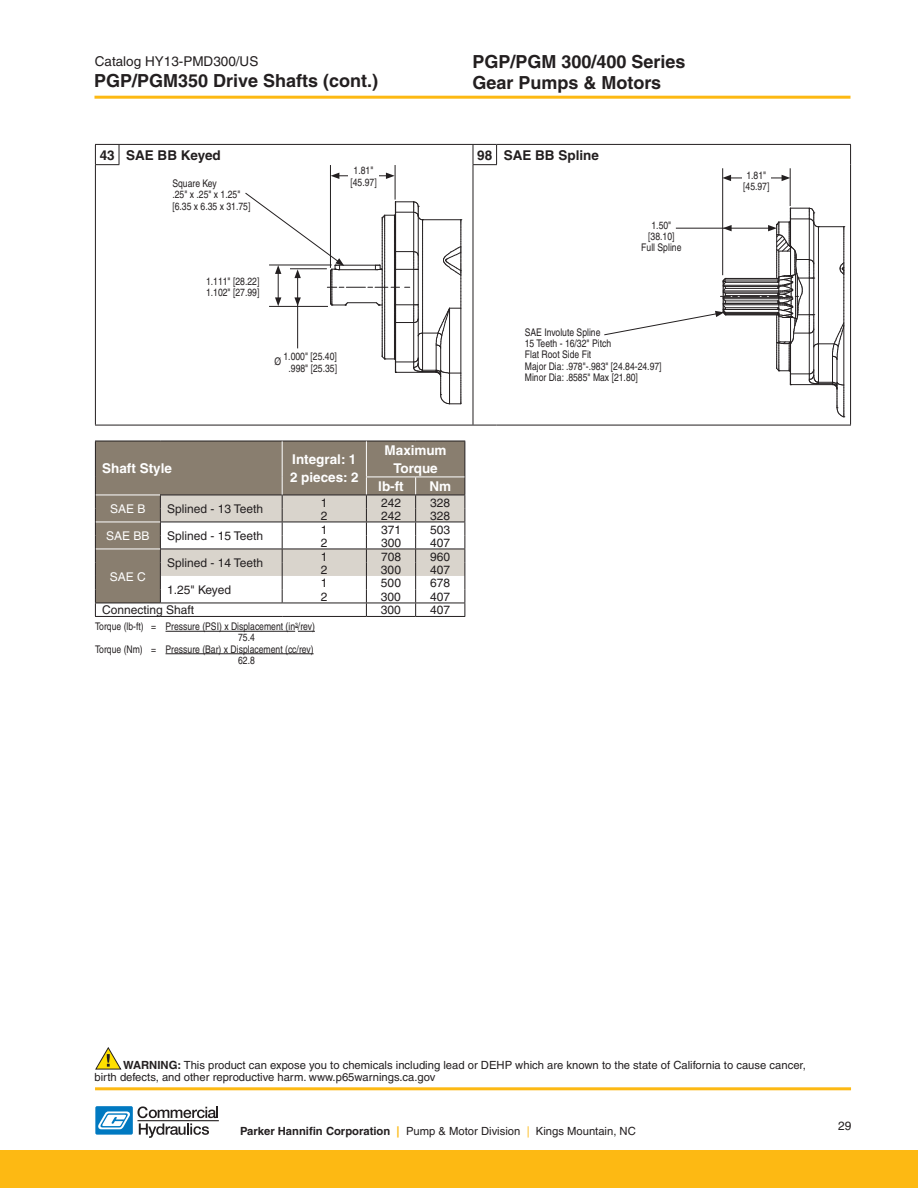
<style>
.page{position:relative;width:918px;height:1188px;background:#fff}
.page>*{position:absolute;margin:0;border:0;box-sizing:border-box;transform-origin:0 0}
.t1{font:700 18px "Helvetica";color:#231f20}
.t2{font:700 13.5px/18px "Helvetica";color:#fff}
.t3{font:700 13.5px "Helvetica";color:#231f20}
.t4{font:13.5px "Helvetica";color:#231f20}
.t5{font:12px "Helvetica";color:#231f20}
.t6{font:12px "Helvetica";color:#fff}
.t7{font:11.25px/12px "Helvetica";color:#231f20}
.t8{font:condensed 10.5px/11.2px "Helvetica";color:#231f20;text-align:center}
.s1{font-weight:700}
.s2{font-weight:700;color:#fdb913}
.s3{color:#fdb913}
</style>
<div class="page">
<div style="left:0;top:1151px;width:918px;height:37px;background:#fdb913"></div>
<hr style="left:95px;top:1087px;width:756px;height:3px;background:#fdb913">
<div style="left:95px;top:1106px;width:38px;height:29px;background:#0079c1;border-radius:2px"></div>
<svg style="left:98px;top:1111px;width:32px;height:18px"></svg>
<svg style="left:137px;top:1106px;width:81px;height:32px"></svg>
<hr style="left:137px;top:1120px;width:82px;height:1px;background:#231f20">
<svg style="left:95px;top:1047px;width:26px;height:23px"></svg>
<hr style="left:94px;top:96px;width:756px;height:3px;background:#fdb913">
<hr style="left:473px;top:165px;width:1px;height:260px;background:#231f20">
<svg style="left:95px;top:144px;width:25px;height:21px"></svg>
<hr style="left:119px;top:144px;width:354px;height:1px;background:#231f20">
<svg style="left:473px;top:144px;width:24px;height:21px"></svg>
<hr style="left:497px;top:144px;width:354px;height:1px;background:#231f20">
<svg style="left:850px;top:145px;width:1px;height:20px"></svg>
<hr style="left:95px;top:165px;width:1px;height:260px;background:#231f20">
<hr style="left:850px;top:165px;width:1px;height:260px;background:#231f20">
<svg style="left:95px;top:425px;width:24px;height:1px"></svg>
<hr style="left:119px;top:425px;width:354px;height:1px;background:#231f20">
<svg style="left:473px;top:425px;width:24px;height:1px"></svg>
<hr style="left:497px;top:425px;width:354px;height:1px;background:#231f20">
<hr style="left:330px;top:165px;width:1px;height:103px;background:#231f20">
<hr style="left:395px;top:165px;width:1px;height:35px;background:#231f20">
<hr style="left:337px;top:175px;width:51px;height:1px;background:#231f20">
<svg style="left:331px;top:173px;width:8px;height:6px"></svg>
<svg style="left:386px;top:173px;width:9px;height:6px"></svg>
<div style="left:348px;top:166px;width:31px;height:24px;background:#fff"></div>
<svg style="left:245px;top:192px;width:217px;height:213px"></svg>
<hr style="left:729px;top:178px;width:55px;height:1px;background:#231f20">
<svg style="left:723px;top:175px;width:8px;height:6px"></svg>
<svg style="left:782px;top:175px;width:8px;height:6px"></svg>
<hr style="left:790px;top:168px;width:1px;height:38px;background:#231f20">
<hr style="left:722px;top:168px;width:1px;height:107px;background:#231f20">
<div style="left:742px;top:165px;width:28px;height:31px;background:#fff"></div>
<svg style="left:604px;top:208px;width:241px;height:210px"></svg>
<hr style="left:166px;top:631px;width:129px;height:1px;background:#231f20">
<svg style="left:295px;top:627px;width:20px;height:5px"></svg>
<hr style="left:166px;top:654px;width:148px;height:1px;background:#231f20">
<div style="left:96px;top:442px;width:369px;height:161px;background:#897e6f"></div>
<hr style="left:95px;top:441px;width:65px;height:1px;background:#231f20">
<hr style="left:95px;top:441px;width:1px;height:36px;background:#231f20">
<hr style="left:160px;top:441px;width:122px;height:1px;background:#231f20">
<hr style="left:282px;top:441px;width:84px;height:1px;background:#231f20">
<hr style="left:366px;top:441px;width:50px;height:1px;background:#231f20">
<hr style="left:416px;top:441px;width:49px;height:1px;background:#231f20">
<hr style="left:465px;top:441px;width:1px;height:36px;background:#231f20">
<hr style="left:95px;top:603px;width:65px;height:1px;background:#231f20">
<svg style="left:95px;top:477px;width:1px;height:139px"></svg>
<hr style="left:95px;top:616px;width:65px;height:1px;background:#231f20">
<hr style="left:160px;top:616px;width:122px;height:1px;background:#231f20">
<hr style="left:282px;top:616px;width:84px;height:1px;background:#231f20">
<hr style="left:366px;top:616px;width:50px;height:1px;background:#231f20">
<hr style="left:416px;top:616px;width:49px;height:1px;background:#231f20">
<hr style="left:282px;top:441px;width:1px;height:36px;background:#fff">
<hr style="left:366px;top:441px;width:1px;height:36px;background:#fff">
<hr style="left:96px;top:495px;width:64px;height:1px;background:#fff">
<hr style="left:96px;top:522px;width:64px;height:1px;background:#fff">
<hr style="left:96px;top:549px;width:64px;height:1px;background:#fff">
<svg style="left:160px;top:477px;width:306px;height:139px"></svg>
<hr style="left:366px;top:522px;width:50px;height:1px;background:#231f20">
<hr style="left:416px;top:522px;width:49px;height:1px;background:#231f20">
<p class="t4" style="left:95px;top:53px;width:165px">Catalog HY13-PMD300/US</p>
<h1 class="t1" style="left:472px;top:51px;width:215px">PGP/PGM 300/400 Series</h1>
<h1 class="t1" style="left:94px;top:70px;width:286px">PGP/PGM350 Drive Shafts (cont.)</h1>
<h1 class="t1" style="left:472px;top:72px;width:190px">Gear Pumps &amp; Motors</h1>
<p class="t3" style="left:100px;top:147px;width:123px">43 SAE BB Keyed</p>
<p class="t3" style="left:477px;top:147px;width:123px">98 SAE BB Spline</p>
<p class="t8" style="left:350px;top:165px;width:28px">1.81" [45.97]</p>
<p class="t8" style="left:172px;top:178px;width:80px;text-align:left">Square Key<br>.25" x .25" x 1.25" [6.35 x 6.35 x 31.75]</p>
<p class="t8" style="left:743px;top:170px;width:28px">1.81" [45.97]</p>
<p class="t8" style="left:641px;top:219px;width:42px">1.50" [38.10]<br>Full Spline</p>
<p class="t8" style="left:206px;top:275px;width:55px;text-align:left">1.111" [28.22]<br>1.102" [27.99]</p>
<p class="t8" style="left:274px;top:351px;width:64px;text-align:right">Ø 1.000" [25.40] .998" [25.35]</p>
<p class="t2" style="left:102px;top:459px;width:71px">Shaft Style</p>
<p class="t2" style="left:290px;top:450px;width:70px">Integral: 1<br>2 pieces: 2</p>
<p class="t2" style="left:385px;top:441px;width:64px">Maximum</p>
<p class="t2" style="left:393px;top:459px;width:46px">Torque</p>
<p class="t2" style="left:378px;top:477px;width:27px">lb-ft</p>
<p class="t2" style="left:429px;top:477px;width:23px">Nm</p>
<p class="t6" style="left:110px;top:502px;width:37px">SAE B</p>
<p class="t5" style="left:167px;top:502px;width:98px">Splined - 13 Teeth</p>
<p class="t6" style="left:106px;top:529px;width:45px">SAE BB</p>
<p class="t5" style="left:167px;top:529px;width:98px">Splined - 15 Teeth</p>
<p class="t6" style="left:110px;top:569px;width:38px">SAE C</p>
<p class="t5" style="left:167px;top:556px;width:98px">Splined - 14 Teeth</p>
<p class="t5" style="left:167px;top:583px;width:66px">1.25" Keyed</p>
<p class="t5" style="left:321px;top:495px;width:8px">1</p>
<p class="t5" style="left:381px;top:495px;width:22px">242</p>
<p class="t5" style="left:430px;top:495px;width:22px">328</p>
<p class="t5" style="left:321px;top:508px;width:8px">2</p>
<p class="t5" style="left:381px;top:508px;width:22px">242</p>
<p class="t5" style="left:430px;top:508px;width:22px">328</p>
<p class="t5" style="left:321px;top:522px;width:8px">1</p>
<p class="t5" style="left:381px;top:522px;width:22px">371</p>
<p class="t5" style="left:430px;top:522px;width:22px">503</p>
<p class="t5" style="left:321px;top:535px;width:8px">2</p>
<p class="t5" style="left:381px;top:535px;width:22px">300</p>
<p class="t5" style="left:430px;top:535px;width:22px">407</p>
<p class="t5" style="left:321px;top:549px;width:8px">1</p>
<p class="t5" style="left:381px;top:549px;width:22px">708</p>
<p class="t5" style="left:430px;top:549px;width:22px">960</p>
<p class="t5" style="left:321px;top:563px;width:8px">2</p>
<p class="t5" style="left:381px;top:563px;width:22px">300</p>
<p class="t5" style="left:430px;top:563px;width:22px">407</p>
<p class="t5" style="left:321px;top:576px;width:8px">1</p>
<p class="t5" style="left:381px;top:576px;width:22px">500</p>
<p class="t5" style="left:430px;top:576px;width:22px">678</p>
<p class="t5" style="left:321px;top:589px;width:8px">2</p>
<p class="t5" style="left:381px;top:589px;width:22px">300</p>
<p class="t5" style="left:430px;top:589px;width:22px">407</p>
<p class="t5" style="left:102px;top:603px;width:94px">Connecting Shaft</p>
<p class="t5" style="left:381px;top:603px;width:22px">300</p>
<p class="t5" style="left:430px;top:603px;width:22px">407</p>
<p class="t8" style="left:95px;top:621px;width:221px">Torque (lb-ft) = Pressure (PSI) x Displacement (in<sup>3</sup>/rev)</p>
<p class="t8" style="left:238px;top:632px;width:18px">75.4</p>
<p class="t8" style="left:95px;top:643px;width:220px">Torque (Nm) = Pressure (Bar) x Displacement (cc/rev)</p>
<p class="t8" style="left:238px;top:655px;width:18px">62.8</p>
<p class="t8" style="left:525px;top:326px;width:138px;text-align:left">SAE Involute Spline<br>15 Teeth - 16/32" Pitch<br>Flat Root Side Fit<br>Major Dia: .978"-.983" [24.84-24.97]<br>Minor Dia: .8585" Max [21.80]</p>
<p class="t7" style="left:95px;top:1059px;width:713px;text-indent:29px"><span class="s1">WARNING:</span> This product can expose you to chemicals including lead or DEHP which are known to the state of California to cause cancer, birth defects, and other reproductive harm. www.p65warnings.ca.gov</p>
<p class="t7" style="left:240px;top:1125px;width:397px"><span class="s1">Parker Hannifin Corporation</span> <span class="s2">|</span> Pump &amp; Motor Division <span class="s3">|</span> Kings Mountain, NC</p>
<p class="t5" style="left:838px;top:1119px;width:15px">29</p>
</div>
